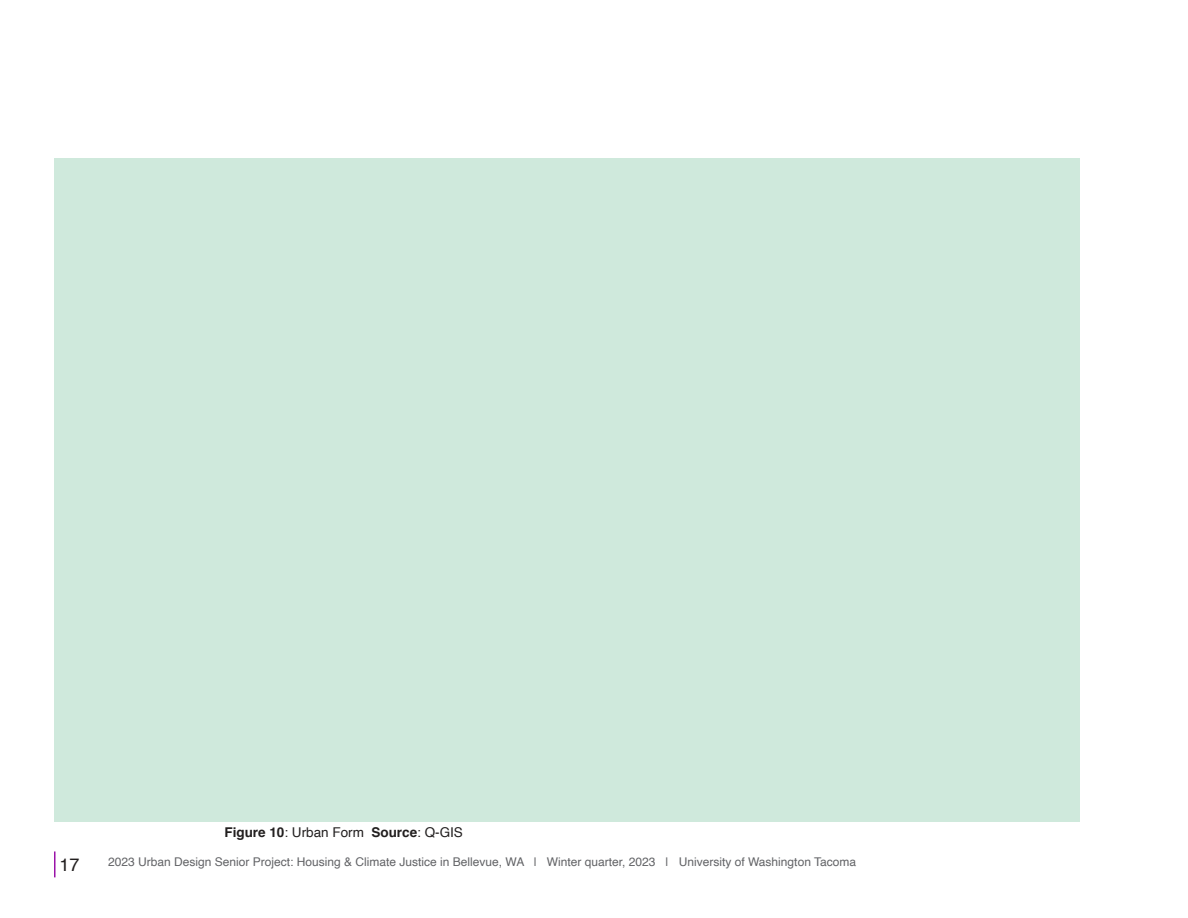
<style>
.page{position:relative;width:1188px;height:918px;background:#fff}
.page>*{position:absolute;margin:0;border:0;box-sizing:border-box;transform-origin:0 0}
.t1{font:18px "Helvetica";color:#221f1f}
.t2{font:13.5px "Helvetica";color:#221f1f}
.t3{font:12px "Helvetica";color:#626366}
.s1{font-weight:700}
</style>
<div class="page">
<div style="left:54px;top:158px;width:1026px;height:664px;background:#cfe9dc"></div>
<hr style="left:54px;top:851px;width:2px;height:26px;background:#9a13a8">
<p class="t2" style="left:224px;top:822px;width:240px"><span class="s1">Figure 10</span>: Urban Form <span class="s1">Source</span>: Q-GIS</p>
<h1 class="t1" style="left:59px;top:854px;width:22px">17</h1>
<p class="t3" style="left:108px;top:853px;width:750px">2023 Urban Design Senior Project: Housing &amp; Climate Justice in Bellevue, WA | Winter quarter, 2023 | University of Washington Tacoma</p>
</div>
